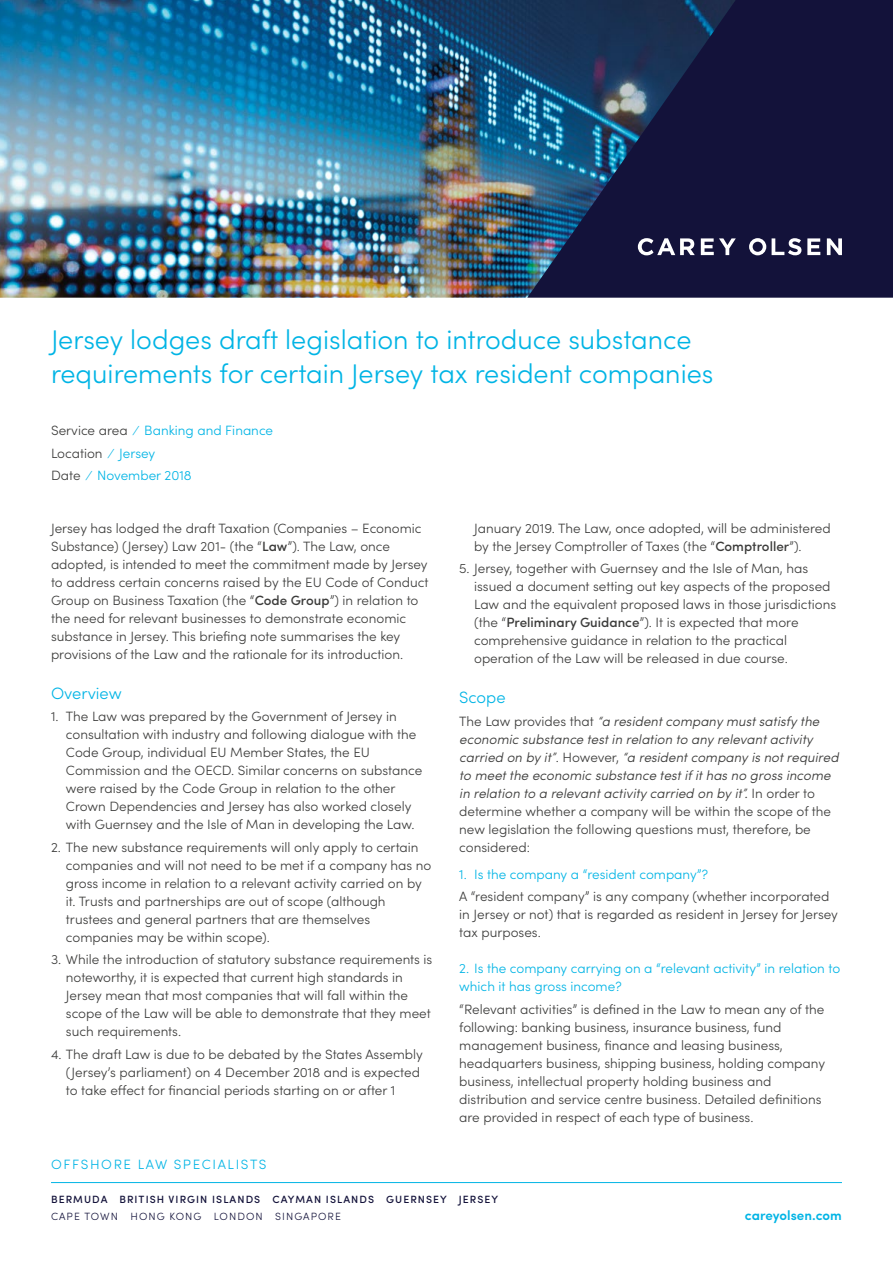
<style>
.page{position:relative;width:893px;height:1263px;background:#fff}
.page>*{position:absolute;margin:0;border:0;box-sizing:border-box;transform-origin:0 0}
.t1{font:300 27px/34.2px "Sofia Pro";color:#00b4e5}
.t2{font:300 16.5px "Sofia Pro";color:#00b4e5}
.t3{font:300 13.5px/18px "Sofia Pro";color:#3c3c3b}
.t4{font:italic 300 13.5px/18px "Sofia Pro";color:#3c3c3b}
.t5{font:300 13.5px/22.5px "Sofia Pro";color:#00b4e5}
.t6{font:300 13.5px "Sofia Pro";letter-spacing:.12em;color:#00b4e5}
.t7{font:600 13.5px "Sofia Pro";color:#00b4e5}
.t8{font:500 10.5px "Sofia Pro";letter-spacing:.1em;color:#13123a}
.t9{font:300 10.5px "Sofia Pro";letter-spacing:.1em;color:#13123a}
.s1{color:#3c3c3b}
.s2{font-weight:500}
.s3{font-style:normal}
</style>
<div class="page">
<img style="left:0;top:0;width:527px;height:298px">
<hr style="left:51px;top:1182px;width:791px;height:1px;background:#00b4e5">
<svg style="left:527px;top:0;width:366px;height:298px;fill:#13123a"></svg>
<svg style="left:701px;top:238px;width:35px;height:17px"></svg>
<svg style="left:772px;top:238px;width:29px;height:17px"></svg>
<svg style="left:807px;top:238px;width:13px;height:17px"></svg>
<svg style="left:827px;top:238px;width:15px;height:17px"></svg>
<svg style="left:749px;top:238px;width:17px;height:17px"></svg>
<svg style="left:638px;top:238px;width:57px;height:17px"></svg>
<h1 class="t1" style="left:51px;top:320px;width:664px">Jersey lodges draft legislation to introduce substance requirements for certain Jersey tax resident companies</h1>
<p class="t5" style="left:51px;top:418px;width:224px"><span class="s1">Service area</span> ⁄ Banking and Finance<br><span class="s1">Location</span> ⁄ Jersey<br><span class="s1">Date</span> ⁄ November 2018</p>
<p class="t3" style="left:51px;top:518px;width:379px">Jersey has lodged the draft Taxation (Companies – Economic Substance) (Jersey) Law 201- (the “<span class="s2">Law</span>”). The Law, once adopted, is intended to meet the commitment made by Jersey to address certain concerns raised by the EU Code of Conduct Group on Business Taxation (the “<span class="s2">Code Group</span>”) in relation to the need for relevant businesses to demonstrate economic substance in Jersey. This briefing note summarises the key provisions of the Law and the rationale for its introduction.</p>
<p class="t2" style="left:51px;top:681px;width:72px">Overview</p>
<p class="t3" style="left:66px;top:706px;width:358px;text-indent:-15px">1. The Law was prepared by the Government of Jersey in consultation with industry and following dialogue with the Code Group, individual EU Member States, the EU Commission and the OECD. Similar concerns on substance were raised by the Code Group in relation to the other Crown Dependencies and Jersey has also worked closely with Guernsey and the Isle of Man in developing the Law.</p>
<p class="t3" style="left:66px;top:837px;width:367px;text-indent:-15px">2. The new substance requirements will only apply to certain companies and will not need to be met if a company has no gross income in relation to a relevant activity carried on by it. Trusts and partnerships are out of scope (although trustees and general partners that are themselves companies may be within scope).</p>
<p class="t3" style="left:66px;top:949px;width:368px;text-indent:-15px">3. While the introduction of statutory substance requirements is noteworthy, it is expected that current high standards in Jersey mean that most companies that will fall within the scope of the Law will be able to demonstrate that they meet such requirements.</p>
<p class="t3" style="left:66px;top:1044px;width:359px;text-indent:-15px">4. The draft Law is due to be debated by the States Assembly (Jersey’s parliament) on 4 December 2018 and is expected to take effect for financial periods starting on or after 1</p>
<p class="t3" style="left:474px;top:518px;width:358px">January 2019. The Law, once adopted, will be administered by the Jersey Comptroller of Taxes (the “<span class="s2">Comptroller</span>”).</p>
<p class="t3" style="left:474px;top:559px;width:363px;text-indent:-15px">5. Jersey, together with Guernsey and the Isle of Man, has issued a document setting out key aspects of the proposed Law and the equivalent proposed laws in those jurisdictions (the “<span class="s2">Preliminary Guidance</span>”). It is expected that more comprehensive guidance in relation to the practical operation of the Law will be released in due course.</p>
<p class="t2" style="left:459px;top:685px;width:48px">Scope</p>
<p class="t4" style="left:459px;top:711px;width:381px"><span class="s3">The Law provides that</span> “a resident company must satisfy the economic substance test in relation to any relevant activity carried on by it”<span class="s3">. However,</span> “a resident company is not required to meet the economic substance test if it has no gross income in relation to a relevant activity carried on by it”. <span class="s3">In order to determine whether a company will be within the scope of the new legislation the following questions must, therefore, be considered:</span></p>
<p class="t5" style="left:459px;top:862px;width:250px">1. Is the company a “resident company”?</p>
<p class="t3" style="left:459px;top:886px;width:380px">A “resident company” is any company (whether incorporated in Jersey or not) that is regarded as resident in Jersey for Jersey tax purposes.</p>
<p class="t5" style="left:459px;top:958px;width:383px;line-height:18px">2. Is the company carrying on a “relevant activity” in relation to which it has gross income?</p>
<p class="t3" style="left:459px;top:999px;width:367px">“Relevant activities” is defined in the Law to mean any of the following: banking business, insurance business, fund management business, finance and leasing business, headquarters business, shipping business, holding company business, intellectual property holding business and distribution and service centre business. Detailed definitions are provided in respect of each type of business.</p>
<p class="t6" style="left:51px;top:1155px;width:217px">OFFSHORE LAW SPECIALISTS</p>
<p class="t8" style="left:51px;top:1191px;width:449px">BERMUDA BRITISH VIRGIN ISLANDS CAYMAN ISLANDS GUERNSEY JERSEY</p>
<p class="t9" style="left:51px;top:1209px;width:291px">CAPE TOWN HONG KONG LONDON SINGAPORE</p>
<p class="t7" style="left:745px;top:1205px;width:99px">careyolsen.com</p>
</div>
